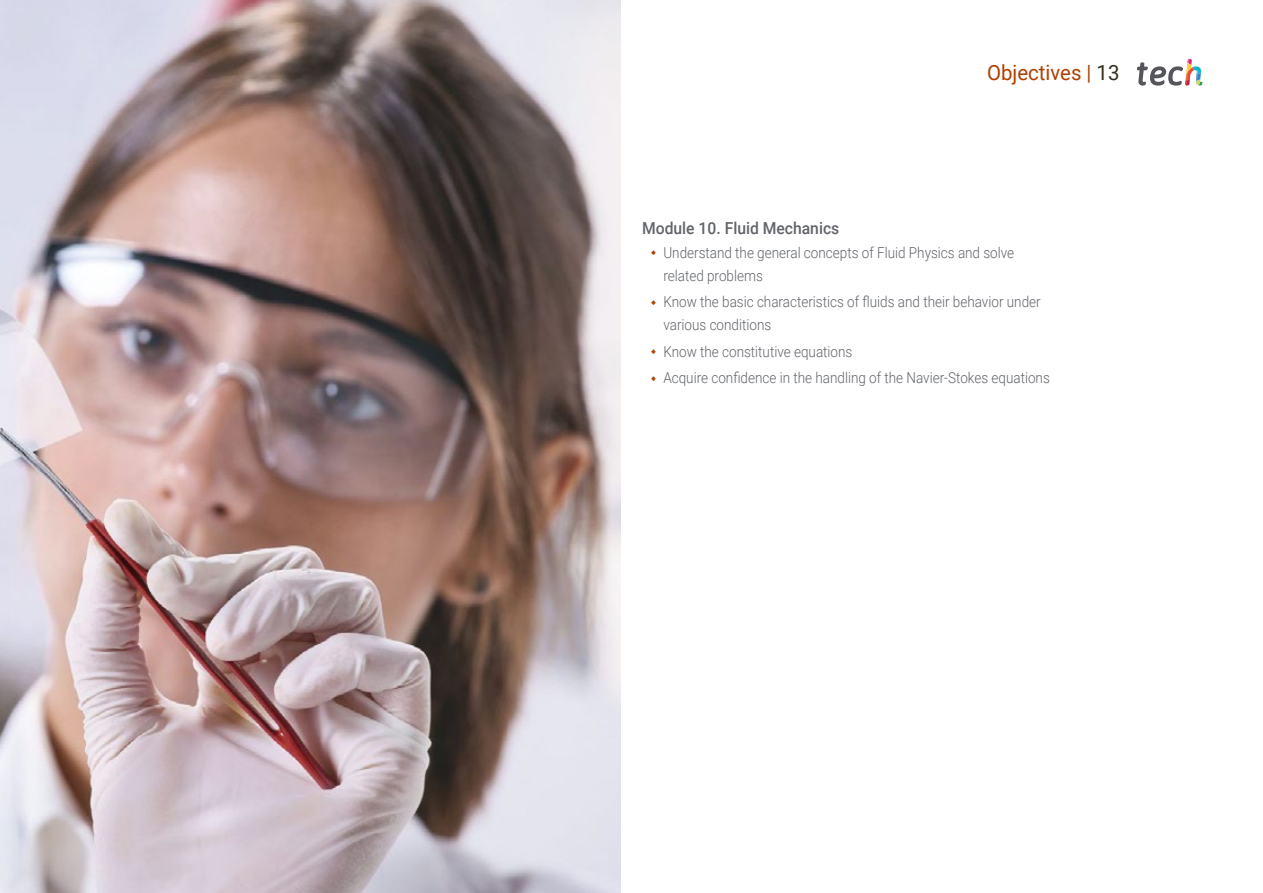
<style>
.page{position:relative;width:1263px;height:893px;background:#fff}
.page>*{position:absolute;margin:0;border:0;box-sizing:border-box;transform-origin:0 0}
.t1{font:21px "Roboto";color:#ae4000}
.t2{font:500 16.5px "Roboto";color:#61646a;scale:.95 1}
.t3{font:300 15px/22.5px "Roboto";color:#61646a;scale:.9 1}
.s1{color:#312e20}
</style>
<div class="page">
<svg style="left:1137px;top:59px;width:65px;height:27px"></svg>
<img style="left:0;top:0;width:621px;height:893px">
<h1 class="t1" style="left:987px;top:57px;width:134px">Objectives | <span class="s1">13</span></h1>
<p class="t2" style="left:642px;top:216px;width:209px">Module 10. Fluid Mechanics</p>
<p class="t3" style="left:663px;top:241px;width:391px">Understand the general concepts of Fluid Physics and solve related problems</p>
<p class="t3" style="left:663px;top:290px;width:421px">Know the basic characteristics of fluids and their behavior under various conditions</p>
<p class="t3" style="left:663px;top:337px;width:431px;line-height:26.7px">Know the constitutive equations<br>Acquire confidence in the handling of the Navier-Stokes equations</p>
</div>
